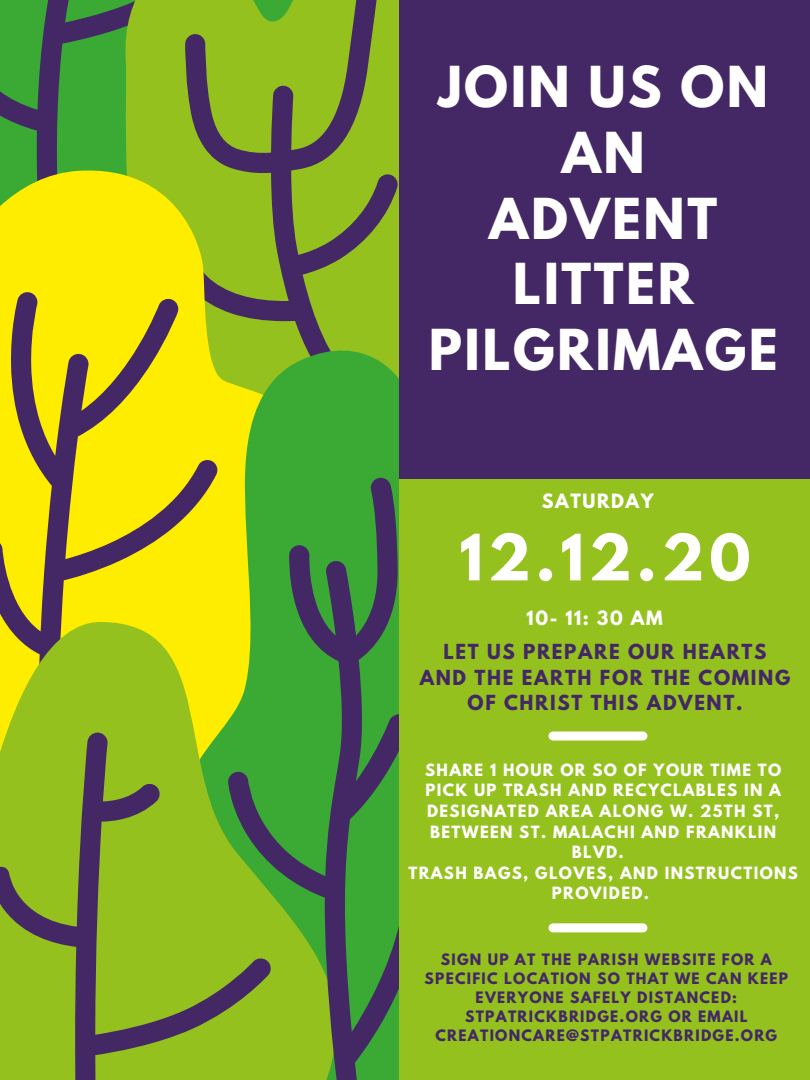
<style>
.page{position:relative;width:810px;height:1080px;background:#fff}
.page>*{position:absolute;margin:0;border:0;box-sizing:border-box;transform-origin:0 0}
.t1{font:700 56.62px "League Spartan";color:#fff}
.t2{font:700 50px/65.6px "League Spartan";letter-spacing:.05em;color:#fff;text-align:center}
.t3{font:700 18.38px/25.5px "League Spartan";letter-spacing:.09em;color:#432865;text-align:center}
.t4{font:700 17.5px "League Spartan";letter-spacing:.09em;color:#fff}
.t5{font:700 15px "League Spartan";letter-spacing:.09em;color:#fff}
.t6{font:700 13.94px/19.2px "League Spartan";letter-spacing:.09em;color:#432865;text-align:center}
</style>
<div class="page">
<div style="left:399px;top:479px;width:411px;height:601px;background:#95c11f"></div>
<div style="left:399px;top:0;width:411px;height:479px;background:#432865"></div>
<svg style="left:0;top:0;width:96px;height:165px;background:#3c8243"></svg>
<svg style="left:96px;top:0;width:74px;height:165px;background:#6faf2b"></svg>
<svg style="left:170px;top:0;width:229px;height:330px;background:#829f2e"></svg>
<svg style="left:0;top:165px;width:332px;height:165px;background:#b6bf1b"></svg>
<svg style="left:219px;top:330px;width:180px;height:292px;background:#6eb728"></svg>
<svg style="left:0;top:291px;width:219px;height:331px;background:#d1be18"></svg>
<svg style="left:0;top:622px;width:228px;height:110px;background:#b4c817"></svg>
<svg style="left:228px;top:477px;width:171px;height:603px;background:#4f903b"></svg>
<svg style="left:0;top:732px;width:272px;height:348px;background:#81a62c"></svg>
<div style="left:549px;top:731px;width:98px;height:10px;background:#fff;border-radius:4px"></div>
<div style="left:549px;top:923px;width:98px;height:9px;background:#fff;border-radius:4px"></div>
<h2 class="t2" style="left:429px;top:61px;width:351px">JOIN US ON<br>AN<br>ADVENT<br>LITTER<br>PILGRIMAGE</h2>
<p class="t4" style="left:542px;top:492px;width:113px">SATURDAY</p>
<h1 class="t1" style="left:460px;top:529px;width:292px">12.12.20</h1>
<p class="t4" style="left:527px;top:609px;width:138px">10- 11: 30 AM</p>
<p class="t3" style="left:420px;top:641px;width:372px">LET US PREPARE OUR HEARTS<br>AND THE EARTH FOR THE COMING<br>OF CHRIST THIS ADVENT.</p>
<p class="t5" style="left:425px;top:762px;width:358px">SHARE 1 HOUR OR SO OF YOUR TIME TO</p>
<p class="t5" style="left:426px;top:783px;width:357px">PICK UP TRASH AND RECYCLABLES IN A</p>
<p class="t5" style="left:427px;top:803px;width:354px">DESIGNATED AREA ALONG W. 25TH ST,</p>
<p class="t5" style="left:430px;top:824px;width:348px">BETWEEN ST. MALACHI AND FRANKLIN</p>
<p class="t5" style="left:572px;top:845px;width:53px">BLVD.</p>
<p class="t5" style="left:408px;top:865px;width:391px">TRASH BAGS, GLOVES, AND INSTRUCTIONS</p>
<p class="t5" style="left:552px;top:886px;width:99px">PROVIDED.</p>
<p class="t6" style="left:425px;top:951px;width:365px">SIGN UP AT THE PARISH WEBSITE FOR A SPECIFIC LOCATION SO THAT WE CAN KEEP EVERYONE SAFELY DISTANCED:<br>STPATRICKBRIDGE.ORG OR EMAIL CREATIONCARE@STPATRICKBRIDGE.ORG</p>
</div>
